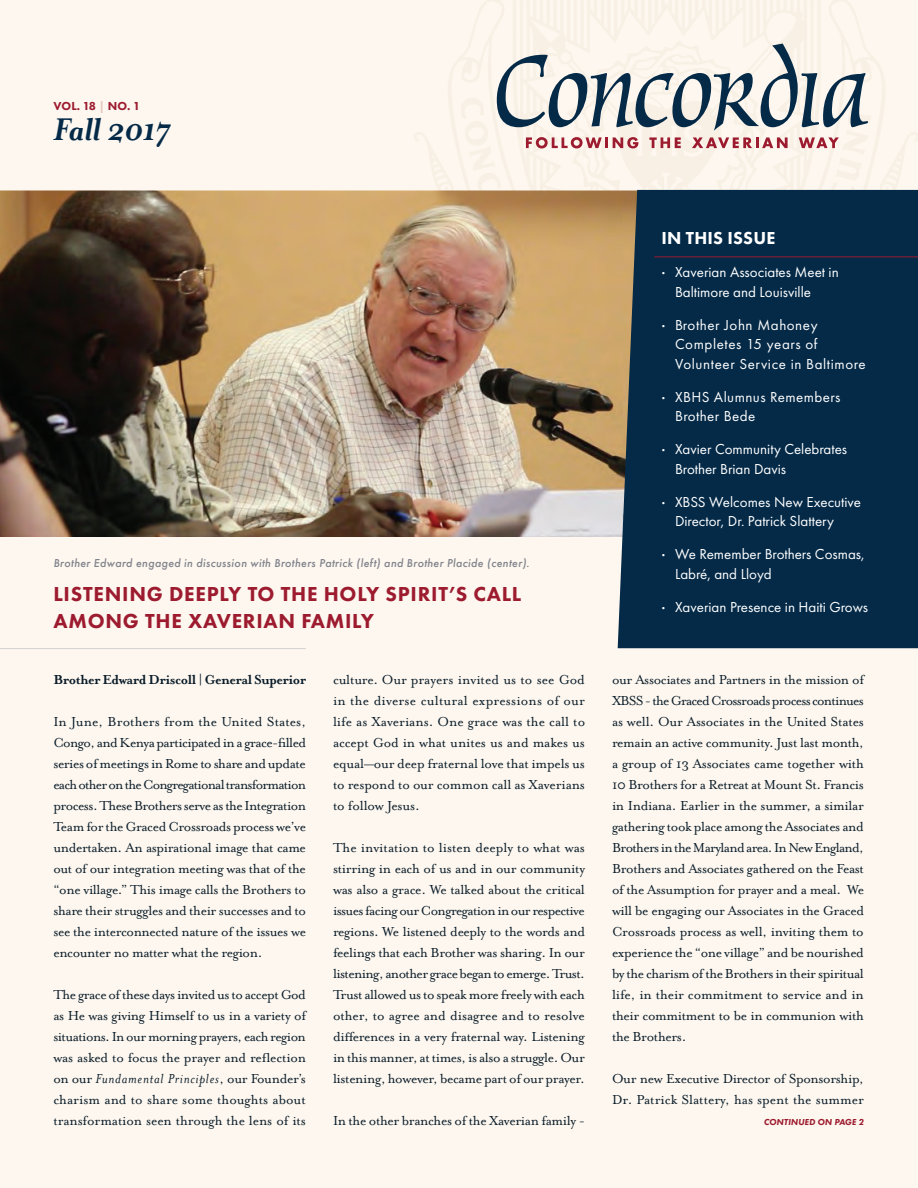
<style>
.page{position:relative;width:918px;height:1188px;background:#fdf7ef}
.page>*{position:absolute;margin:0;border:0;box-sizing:border-box;transform-origin:0 0}
.t1{font:italic 700 36px "Mrs Eaves OT";letter-spacing:-.015em;color:#042a48}
.t2{font:800 21px/27px "Futura PT";letter-spacing:.035em;color:#9d1b2f}
.t3{font:800 18px "Futura PT";letter-spacing:.01em;color:#fff}
.t4{font:15px/21px "Mrs Eaves OT";letter-spacing:-.025em;color:#0a1c29;text-align:justify}
.t5{font:15px/19.5px "Futura PT";color:#fff}
.t6{font:15px/19.5px "Futura PT";letter-spacing:.04em;color:#fff}
.t7{font:700 15px "Mrs Eaves OT";letter-spacing:-.03em;color:#0a1c29}
.t8{font:15px/19.5px "Futura PT";letter-spacing:.03em;color:#fff}
.t9{font:italic 500 12px "Futura PT";letter-spacing:.025em;color:#82848c}
.t10{font:800 12px "Futura PT";letter-spacing:.005em;color:#9d1b2f}
.t11{font:italic 800 9px "Futura PT";letter-spacing:.01em;color:#9d1b2f}
.s1{color:#e5c7be}
.s2{font-style:italic}
.s3{font-family:"Mrs Eaves OT"}
</style>
<div class="page">
<svg style="left:414px;top:0;width:504px;height:190px"></svg>
<hr style="left:0;top:648px;width:306px;height:1px;background:#d2d3d3">
<svg style="left:461px;top:44px;width:410px;height:146px"></svg>
<img style="left:0;top:190px;width:618px;height:347px">
<div style="left:618px;top:190px;width:300px;height:458px;background:#042a48"></div>
<hr style="left:654px;top:256px;width:264px;height:1px;background:#9d1b2f">
<p class="t10" style="left:53px;top:98px;width:89px">VOL. 18 <span class="s1">|</span> NO. 1</p>
<h1 class="t1" style="left:53px;top:109px;width:118px">Fall 2017</h1>
<p class="t9" style="left:53px;top:556px;width:478px">Brother Edward engaged in discussion with Brothers Patrick (left) and Brother Placide (center).</p>
<h2 class="t2" style="left:53px;top:580px;width:469px">LISTENING DEEPLY TO THE HOLY SPIRIT’S CALL<br>AMONG THE XAVERIAN FAMILY</h2>
<p class="t7" style="left:53px;top:671px;width:254px">Brother Edward Driscoll | General Superior</p>
<p class="t4" style="left:53px;top:711px;width:254px">In June, Brothers from the United States, Congo, and Kenya participated in a grace-filled series of meetings in Rome to share and update each other on the Congregational transformation process. These Brothers serve as the Integration Team for the Graced Crossroads process we’ve undertaken. An aspirational image that came out of our integration meeting was that of the “one village.” This image calls the Brothers to share their struggles and their successes and to see the interconnected nature of the issues we encounter no matter what the region.</p>
<p class="t4" style="left:53px;top:984px;width:254px">The grace of these days invited us to accept God as He was giving Himself to us in a variety of situations. In our morning prayers, each region was asked to focus the prayer and reflection on our <span class="s2">Fundamental Principles</span>, our Founder’s charism and to share some thoughts about transformation seen through the lens of its</p>
<p class="t4" style="left:333px;top:669px;width:254px">culture. Our prayers invited us to see God in the diverse cultural expressions of our life as Xaverians. One grace was the call to accept God in what unites us and makes us equal—our deep fraternal love that impels us to respond to our common call as Xaverians to follow Jesus.</p>
<p class="t4" style="left:333px;top:837px;width:254px">The invitation to listen deeply to what was stirring in each of us and in our community was also a grace. We talked about the critical issues facing our Congregation in our respective regions. We listened deeply to the words and feelings that each Brother was sharing. In our listening, another grace began to emerge. Trust.<br>Trust allowed us to speak more freely with each other, to agree and disagree and to resolve differences in a very fraternal way. Listening in this manner, at times, is also a struggle. Our listening, however, became part of our prayer.</p>
<p class="t4" style="left:333px;top:1110px;width:253px">In the other branches of the Xaverian family -</p>
<p class="t3" style="left:662px;top:227px;width:115px">IN THIS ISSUE</p>
<p class="t5" style="left:675px;top:262px;width:165px;text-indent:-14px"><span class="s3">•</span> Xaverian Associates Meet in<br>Baltimore and Louisville</p>
<p class="t6" style="left:675px;top:315px;width:192px;text-indent:-14px"><span class="s3">•</span> Brother John Mahoney<br>Completes 15 years of<br>Volunteer Service in Baltimore</p>
<p class="t8" style="left:675px;top:387px;width:167px;text-indent:-14px"><span class="s3">•</span> XBHS Alumnus Remembers<br>Brother Bede</p>
<p class="t5" style="left:675px;top:439px;width:174px;text-indent:-14px"><span class="s3">•</span> Xavier Community Celebrates<br>Brother Brian Davis</p>
<p class="t5" style="left:675px;top:492px;width:188px;text-indent:-14px"><span class="s3">•</span> XBSS Welcomes New Executive<br>Director, Dr. Patrick Slattery</p>
<p class="t5" style="left:675px;top:544px;width:191px;text-indent:-14px"><span class="s3">•</span> We Remember Brothers Cosmas,<br>Labré, and Lloyd</p>
<p class="t5" style="left:662px;top:597px;width:208px"><span class="s3">•</span> Xaverian Presence in Haiti Grows</p>
<p class="t4" style="left:612px;top:669px;width:254px">our Associates and Partners in the mission of XBSS - the Graced Crossroads process continues as well. Our Associates in the United States remain an active community. Just last month, a group of 13 Associates came together with 10 Brothers for a Retreat at Mount St. Francis in Indiana. Earlier in the summer, a similar gathering took place among the Associates and Brothers in the Maryland area. In New England, Brothers and Associates gathered on the Feast of the Assumption for prayer and a meal. We will be engaging our Associates in the Graced Crossroads process as well, inviting them to experience the “one village” and be nourished by the charism of the Brothers in their spiritual life, in their commitment to service and in their commitment to be in communion with the Brothers.</p>
<p class="t4" style="left:612px;top:1068px;width:254px">Our new Executive Director of Sponsorship,<br>Dr. Patrick Slattery, has spent the summer</p>
<p class="t11" style="left:764px;top:1116px;width:102px">CONTINUED ON PAGE 2</p>
</div>
